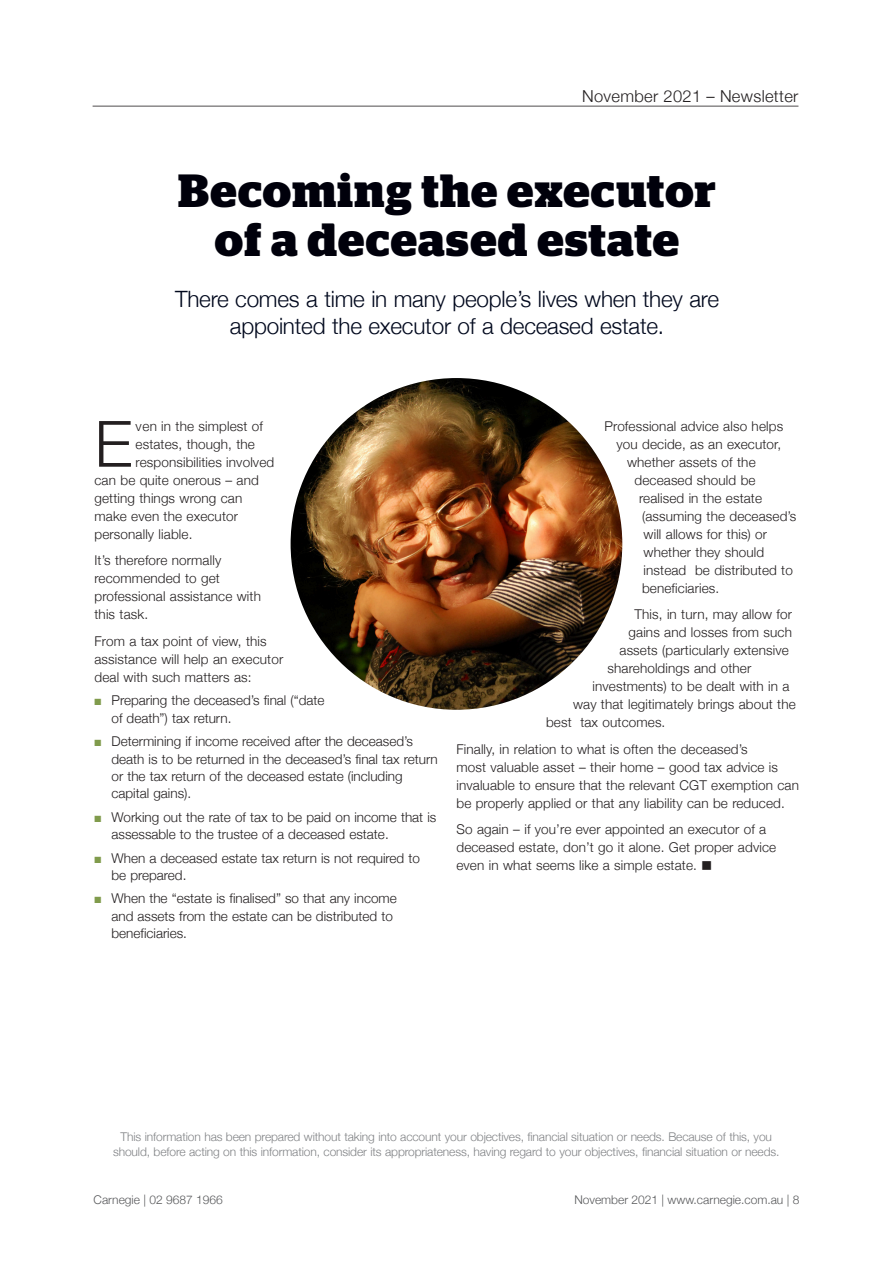
<style>
.page{position:relative;width:893px;height:1263px;background:#fff}
.page>*{position:absolute;margin:0;border:0;box-sizing:border-box;transform-origin:0 0}
.t1{font:300 63.9px "Helvetica Neue";color:#231f20}
.t2{font:700 46.5px/49.5px "Stag";letter-spacing:.025em;color:#00000b;text-align:center}
.t3{font:300 22.5px/27px "Helvetica Neue";letter-spacing:-.01em;color:#01081d;text-align:center}
.t4{font:300 16.5px "Helvetica Neue";letter-spacing:.02em;color:#231f20}
.t5{font:300 13.5px/18px "Helvetica Neue";letter-spacing:.01em;color:#231f20}
.t6{font:300 12px/15px "Helvetica Neue";letter-spacing:-.01em;color:#808285;text-align:center}
.t7{font:300 12px "Helvetica Neue";color:#57585a}
.s1{color:#809b4c}
</style>
<div class="page">
<hr style="left:93px;top:106px;width:705px;height:1px;background:#231f20">
<img style="left:291px;top:378px;width:331px;height:332px;border-radius:166px">
<p class="t4" style="left:582px;top:83px;width:218px">November 2021 – Newsletter</p>
<h2 class="t2" style="left:178px;top:166px;width:539px">Becoming the executor of a deceased estate</h2>
<h3 class="t3" style="left:175px;top:284px;width:545px">There comes a time in many people’s lives when they are appointed the executor of a deceased estate.</h3>
<h1 class="t1" style="left:94px;top:392px;width:39px">E</h1>
<p class="t5" style="left:136px;top:416px;width:129px">ven in the simplest of</p>
<p class="t5" style="left:136px;top:434px;width:121px">estates, though, the</p>
<p class="t5" style="left:136px;top:452px;width:140px">responsibilities involved</p>
<p class="t5" style="left:95px;top:470px;width:166px">can be quite onerous – and</p>
<p class="t5" style="left:95px;top:488px;width:149px">getting things wrong can</p>
<p class="t5" style="left:95px;top:506px;width:145px">make even the executor</p>
<p class="t5" style="left:95px;top:524px;width:99px">personally liable.</p>
<p class="t5" style="left:95px;top:550px;width:168px">It’s therefore normally recommended to get professional assistance with this task.</p>
<p class="t5" style="left:95px;top:631px;width:190px">From a tax point of view, this assistance will help an executor deal with such matters as:</p>
<p class="t5" style="left:112px;top:691px;width:215px;line-height:17.2px;text-indent:-17px"><span class="s1">■</span> Preparing the deceased’s final (“date of death”) tax return.</p>
<p class="t5" style="left:112px;top:732px;width:328px;line-height:17.2px;text-indent:-17px"><span class="s1">■</span> Determining if income received after the deceased’s death is to be returned in the deceased’s final tax return or the tax return of the deceased estate (including capital gains).</p>
<p class="t5" style="left:112px;top:807px;width:326px;line-height:17.2px;text-indent:-17px"><span class="s1">■</span> Working out the rate of tax to be paid on income that is assessable to the trustee of a deceased estate.</p>
<p class="t5" style="left:112px;top:848px;width:310px;line-height:17.2px;text-indent:-17px"><span class="s1">■</span> When a deceased estate tax return is not required to be prepared.</p>
<p class="t5" style="left:112px;top:889px;width:287px;line-height:17.2px;text-indent:-17px"><span class="s1">■</span> When the “estate is finalised” so that any income and assets from the estate can be distributed to beneficiaries.</p>
<p class="t5" style="left:605px;top:416px;width:180px">Professional advice also helps</p>
<p class="t5" style="left:617px;top:434px;width:166px">you decide, as an executor,</p>
<p class="t5" style="left:627px;top:452px;width:130px">whether assets of the</p>
<p class="t5" style="left:635px;top:470px;width:123px">deceased should be</p>
<p class="t5" style="left:639px;top:488px;width:124px">realised in the estate</p>
<p class="t5" style="left:642px;top:506px;width:156px">(assuming the deceased’s</p>
<p class="t5" style="left:644px;top:524px;width:125px">will allows for this) or</p>
<p class="t5" style="left:644px;top:542px;width:122px">whether they should</p>
<p class="t5" style="left:644px;top:560px;width:151px">instead be distributed to</p>
<p class="t5" style="left:642px;top:578px;width:79px">beneficiaries.</p>
<p class="t5" style="left:634px;top:604px;width:159px">This, in turn, may allow for</p>
<p class="t5" style="left:629px;top:622px;width:165px">gains and losses from such</p>
<p class="t5" style="left:619px;top:640px;width:171px">assets (particularly extensive</p>
<p class="t5" style="left:607px;top:658px;width:145px">shareholdings and other</p>
<p class="t5" style="left:592px;top:676px;width:198px">investments) to be dealt with in a</p>
<p class="t5" style="left:573px;top:694px;width:224px">way that legitimately brings about the</p>
<p class="t5" style="left:546px;top:712px;width:121px">best tax outcomes.</p>
<p class="t5" style="left:456px;top:739px;width:344px">Finally, in relation to what is often the deceased’s<br>most valuable asset – their home – good tax advice is invaluable to ensure that the relevant CGT exemption can be properly applied or that any liability can be reduced.</p>
<p class="t5" style="left:456px;top:819px;width:321px">So again – if you’re ever appointed an executor of a deceased estate, don’t go it alone. Get proper advice even in what seems like a simple estate. ■</p>
<p class="t6" style="left:113px;top:1128px;width:668px">This information has been prepared without taking into account your objectives, financial situation or needs. Because of this, you should, before acting on this information, consider its appropriateness, having regard to your objectives, financial situation or needs.</p>
<p class="t7" style="left:94px;top:1190px;width:131px">Carnegie | 02 9687 1966</p>
<p class="t7" style="left:574px;top:1190px;width:226px">November 2021 | www.carnegie.com.au | 8</p>
</div>
